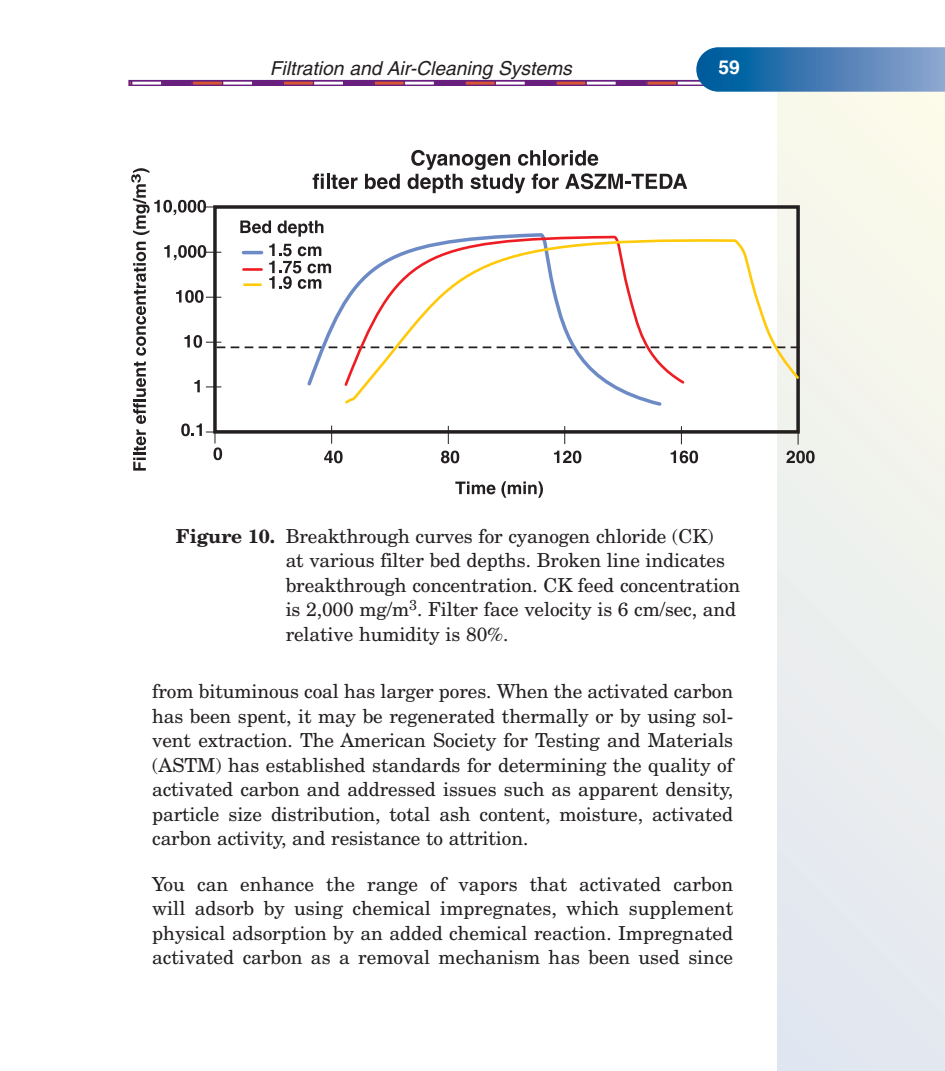
<style>
.page{position:relative;width:945px;height:1071px;background:#fff}
.page>*{position:absolute;margin:0;border:0;box-sizing:border-box;transform-origin:0 0}
.t1{font:19.25px/24.5px "New Century Schlbk";letter-spacing:-.005em;color:#231f20;text-align:justify}
.t2{font:italic 19.25px "Helvetica";color:#231f20}
.t3{font:700 19.25px "Helvetica";color:#fff}
.s1{font-weight:700}
</style>
<div class="page">
<div style="left:777px;top:91px;width:168px;height:980px;background:linear-gradient(to right,#ebeeee,#f0f2ed)"></div>
<svg style="left:128px;top:47px;width:817px;height:45px"></svg>
<div style="left:213px;top:205px;width:587px;height:229px;border:4px solid #231f20"></div>
<svg style="left:194px;top:380px;width:6px;height:12px"></svg>
<svg style="left:455px;top:481px;width:40px;height:13px"></svg>
<svg style="left:501px;top:481px;width:42px;height:17px"></svg>
<svg style="left:240px;top:221px;width:31px;height:12px"></svg>
<svg style="left:278px;top:221px;width:45px;height:16px"></svg>
<svg style="left:313px;top:174px;width:11px;height:15px"></svg>
<hr style="left:327px;top:174px;width:3px;height:15px;background:#231f20">
<svg style="left:331px;top:175px;width:27px;height:14px"></svg>
<svg style="left:365px;top:174px;width:35px;height:15px"></svg>
<svg style="left:408px;top:150px;width:279px;height:43px"></svg>
<svg style="left:269px;top:244px;width:36px;height:45px"></svg>
<svg style="left:133px;top:362px;width:13px;height:109px"></svg>
<svg style="left:133px;top:242px;width:13px;height:114px"></svg>
<svg style="left:305px;top:231px;width:238px;height:155px"></svg>
<svg style="left:342px;top:234px;width:276px;height:152px"></svg>
<svg style="left:343px;top:238px;width:458px;height:169px"></svg>
<svg style="left:324px;top:451px;width:19px;height:12px"></svg>
<svg style="left:441px;top:451px;width:18px;height:12px"></svg>
<svg style="left:554px;top:451px;width:27px;height:12px"></svg>
<svg style="left:671px;top:451px;width:27px;height:12px"></svg>
<svg style="left:786px;top:451px;width:29px;height:12px"></svg>
<svg style="left:331px;top:426px;width:1px;height:18px"></svg>
<svg style="left:448px;top:426px;width:1px;height:18px"></svg>
<svg style="left:564px;top:426px;width:1px;height:18px"></svg>
<svg style="left:681px;top:426px;width:1px;height:18px"></svg>
<svg style="left:798px;top:426px;width:1px;height:19px"></svg>
<svg style="left:131px;top:168px;width:90px;height:67px"></svg>
<svg style="left:181px;top:424px;width:41px;height:36px"></svg>
<svg style="left:206px;top:387px;width:15px;height:1px"></svg>
<svg style="left:184px;top:335px;width:615px;height:13px"></svg>
<svg style="left:176px;top:290px;width:45px;height:13px"></svg>
<svg style="left:164px;top:245px;width:57px;height:15px"></svg>
<hr style="left:243px;top:283px;width:19px;height:3px;background:#feca0a">
<hr style="left:243px;top:268px;width:19px;height:3px;background:#ee1d23">
<hr style="left:243px;top:251px;width:19px;height:3px;background:#6c8bc6">
<p class="t2" style="left:270px;top:61px;width:304px">Filtration and Air-Cleaning Systems</p>
<p class="t3" style="left:719px;top:60px;width:23px">59</p>
<p class="t1" style="left:286px;top:525px;width:456px;text-align:left;text-indent:-110px"><span class="s1">Figure 10.</span> Breakthrough curves for cyanogen chloride (CK)<br>at various filter bed depths. Broken line indicates breakthrough concentration. CK feed concentration is 2,000 mg/m<sup>3</sup>. Filter face velocity is 6 cm/sec, and relative humidity is 80%.</p>
<p class="t1" style="left:152px;top:681px;width:582px">from bituminous coal has larger pores. When the activated carbon has been spent, it may be regenerated thermally or by using sol&shy;vent extraction. The American Society for Testing and Materials (ASTM) has established standards for determining the quality of activated carbon and addressed issues such as apparent density, particle size distribution, total ash content, moisture, activated carbon activity, and resistance to attrition.</p>
<p class="t1" style="left:152px;top:874px;width:583px">You can enhance the range of vapors that activated carbon will adsorb by using chemical impregnates, which supplement physical adsorption by an added chemical reaction. Impregnated activated carbon as a removal mechanism has been used since</p>
</div>
